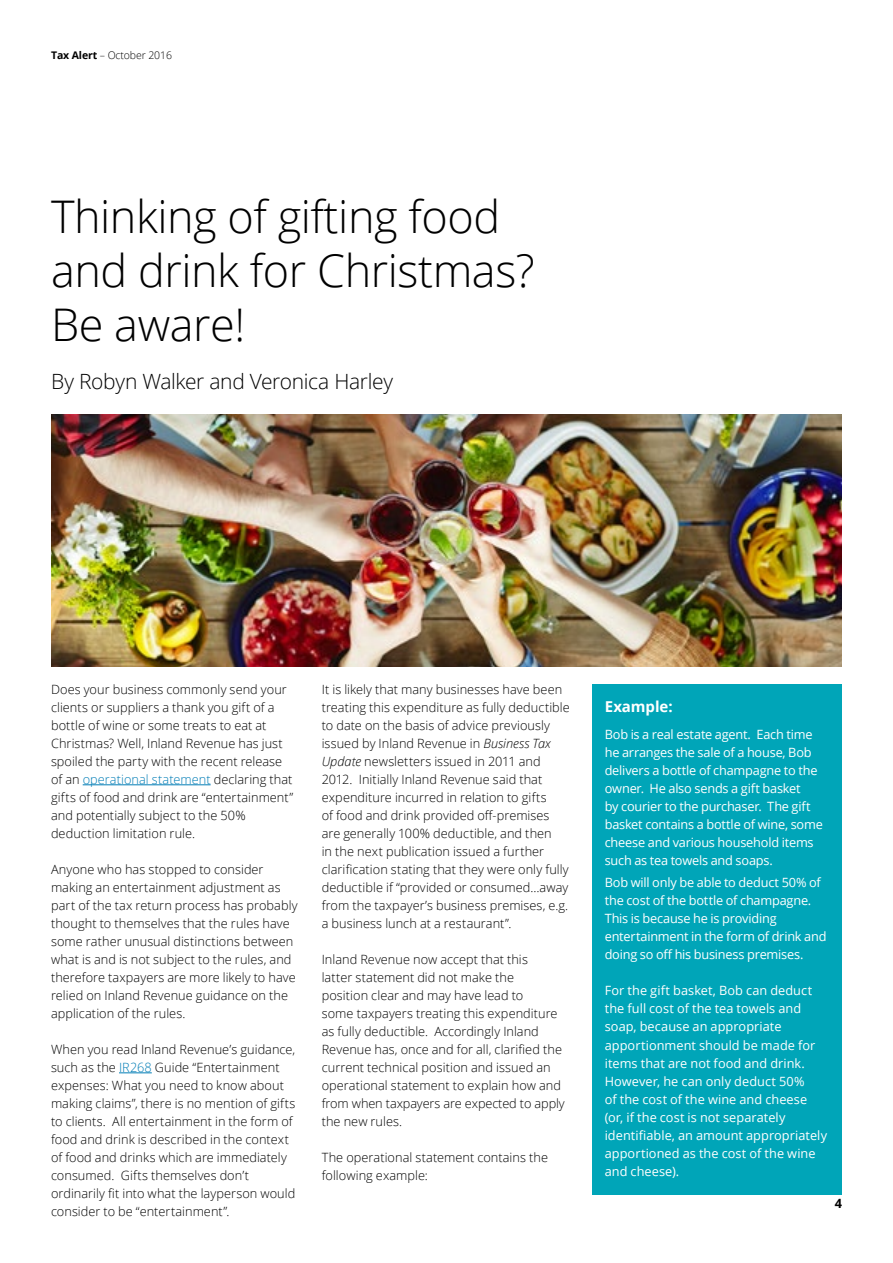
<style>
.page{position:relative;width:893px;height:1263px;background:#fff}
.page>*{position:absolute;margin:0;border:0;box-sizing:border-box;transform-origin:0 0}
.t1{font:300 45px/54px "Open Sans";letter-spacing:-.01em;color:#000}
.t2{font:300 21px "Open Sans";letter-spacing:-.015em;color:#000}
.t3{font:700 15px "Open Sans";letter-spacing:-.005em;color:#fff}
.t4{font:300 12.75px/18px "Open Sans";letter-spacing:.005em;color:#000}
.t5{font:12.75px/18px "Open Sans";letter-spacing:-.01em;color:#fff}
.t6{font:700 12.75px "Open Sans";color:#000}
.t7{font:300 10.5px "Open Sans";letter-spacing:-.01em;color:#000}
.s1{font-weight:700}
.s2{color:#007db6}
.s3{font-style:italic}
</style>
<div class="page">
<div style="left:592px;top:685px;width:250px;height:510px;background:#00a5b8"></div>
<hr style="left:83px;top:784px;width:128px;height:1px;background:#007db6">
<hr style="left:119px;top:1072px;width:33px;height:1px;background:#007db6">
<img style="left:51px;top:414px;width:791px;height:252px">
<p class="t7" style="left:51px;top:48px;width:122px"><span class="s1">Tax Alert</span> – October 2016</p>
<h1 class="t1" style="left:51px;top:188px;width:485px">Thinking of gifting food and drink for Christmas?<br>Be aware!</h1>
<h2 class="t2" style="left:51px;top:367px;width:344px">By Robyn Walker and Veronica Harley</h2>
<p class="t4" style="left:51px;top:680px;width:244px">Does your business commonly send your clients or suppliers a thank you gift of a bottle of wine or some treats to eat at Christmas? Well, Inland Revenue has just spoiled the party with the recent release of an <span class="s2">operational statement</span> declaring that gifts of food and drink are “entertainment” and potentially subject to the 50% deduction limitation rule.</p>
<p class="t4" style="left:51px;top:860px;width:248px">Anyone who has stopped to consider making an entertainment adjustment as part of the tax return process has probably thought to themselves that the rules have some rather unusual distinctions between what is and is not subject to the rules, and therefore taxpayers are more likely to have relied on Inland Revenue guidance on the application of the rules.</p>
<p class="t4" style="left:51px;top:1040px;width:246px">When you read Inland Revenue’s guidance, such as the <span class="s2">IR268</span> Guide “Entertainment expenses: What you need to know about making claims”, there is no mention of gifts to clients. All entertainment in the form of food and drink is described in the context of food and drinks which are immediately consumed. Gifts themselves don’t ordinarily fit into what the layperson would consider to be “entertainment”.</p>
<p class="t4" style="left:322px;top:680px;width:250px">It is likely that many businesses have been treating this expenditure as fully deductible to date on the basis of advice previously issued by Inland Revenue in <span class="s3">Business Tax Update</span> newsletters issued in 2011 and 2012. Initially Inland Revenue said that expenditure incurred in relation to gifts<br>of food and drink provided off-premises are generally 100% deductible, and then<br>in the next publication issued a further clarification stating that they were only fully deductible if “provided or consumed…away from the taxpayer’s business premises, e.g. a business lunch at a restaurant”.</p>
<p class="t4" style="left:322px;top:950px;width:245px">Inland Revenue now accept that this<br>latter statement did not make the<br>position clear and may have lead to<br>some taxpayers treating this expenditure as fully deductible. Accordingly Inland Revenue has, once and for all, clarified the current technical position and issued an operational statement to explain how and from when taxpayers are expected to apply the new rules.</p>
<p class="t4" style="left:322px;top:1148px;width:228px">The operational statement contains the following example:</p>
<p class="t3" style="left:605px;top:696px;width:69px">Example:</p>
<p class="t5" style="left:605px;top:725px;width:220px">Bob is a real estate agent. Each time he arranges the sale of a house, Bob delivers a bottle of champagne to the owner. He also sends a gift basket<br>by courier to the purchaser. The gift basket contains a bottle of wine, some cheese and various household items such as tea towels and soaps.</p>
<p class="t5" style="left:605px;top:873px;width:223px">Bob will only be able to deduct 50% of the cost of the bottle of champagne.<br>This is because he is providing entertainment in the form of drink and doing so off his business premises.</p>
<p class="t5" style="left:605px;top:981px;width:224px">For the gift basket, Bob can deduct the full cost of the tea towels and soap, because an appropriate apportionment should be made for items that are not food and drink.<br>However, he can only deduct 50%<br>of the cost of the wine and cheese (or, if the cost is not separately identifiable, an amount appropriately apportioned as the cost of the wine and cheese).</p>
<p class="t6" style="left:835px;top:1195px;width:9px">4</p>
</div>
